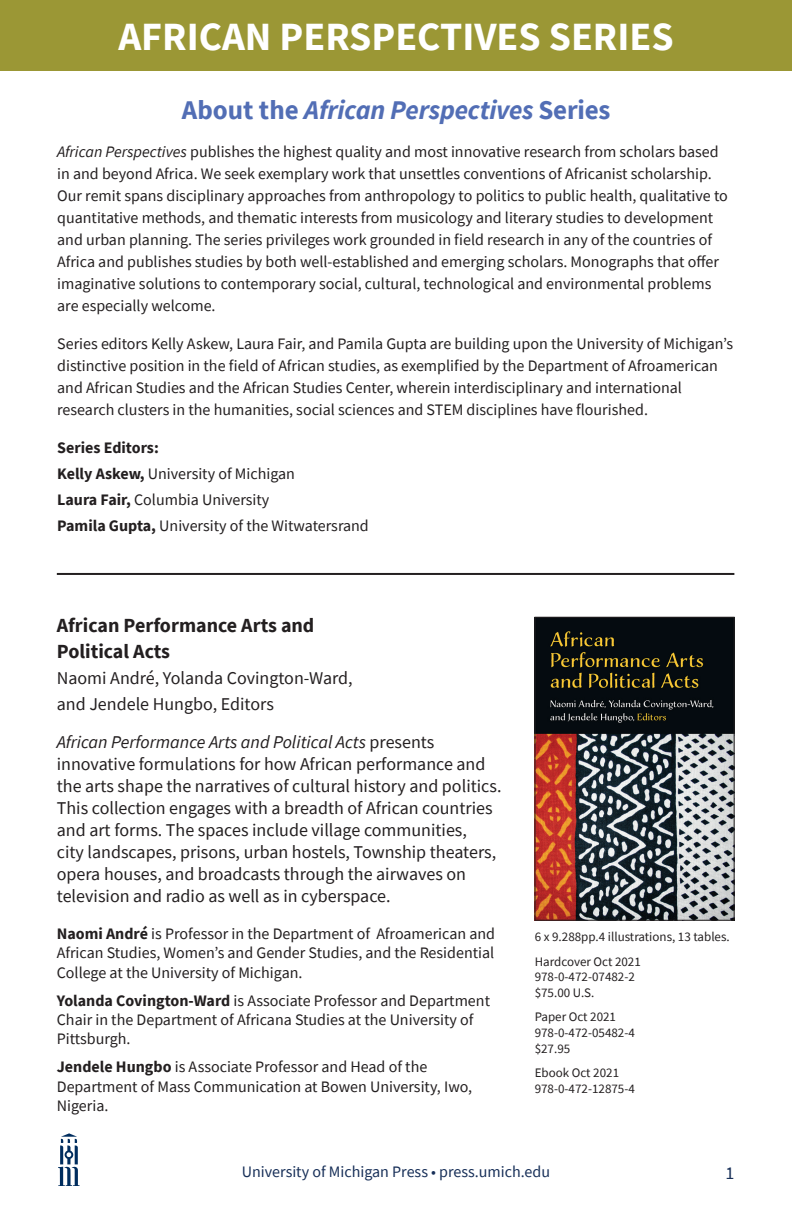
<style>
.page{position:relative;width:792px;height:1224px;background:#fff}
.page>*{position:absolute;margin:0;border:0;box-sizing:border-box;transform-origin:0 0}
.t1{font:700 40px "Source Sans Pro";color:#fff}
.pt-alt{font:italic 700 27px "Source Sans Pro";letter-spacing:-.01em;color:#526eb5}
.ct{font:700 20px/26px "Source Sans Pro";color:#231f20}
.au{font:18px/22px "Source Sans Pro";color:#231f20}
.t2{font:18px "Source Sans Pro";color:#172f58}
.bio{font:16px/22px "Source Sans Pro";color:#231f20}
.t3{font:16px "Source Sans Pro";color:#172f58}
.t4{font:700 16px "Source Sans Pro";color:#231f20}
.enf{font:13px "Source Sans Pro";color:#231f20}
.en{font:13px "Source Sans Pro";color:#231f20}
.s1{font-style:normal}
.s2{font-style:italic}
.s3{font-weight:700}
</style>
<div class="page">
<div style="left:0;top:0;width:792px;height:71px;background:#9b9735"></div>
<svg style="left:58px;top:1133px;width:22px;height:53px"></svg>
<img style="left:537px;top:619px;width:195px;height:300px">
<div style="left:535px;top:617px;width:199px;height:304px;border:1px solid #231f20"></div>
<hr style="left:57px;top:573px;width:677px;height:2px;background:#231f20">
<p class="t1" style="left:118px;top:9px;width:557px">AFRICAN PERSPECTIVES SERIES</p>
<p class="pt-alt" style="left:182px;top:92px;width:430px"><span class="s1">About the</span> African Perspectives <span class="s1">Series</span></p>
<p class="bio" style="left:57px;top:141px;width:672px"><span class="s2">African Perspectives</span> publishes the highest quality and most innovative research from scholars based in and beyond Africa. We seek exemplary work that unsettles conventions of Africanist scholarship.<br>Our remit spans disciplinary approaches from anthropology to politics to public health, qualitative to quantitative methods, and thematic interests from musicology and literary studies to development and urban planning. The series privileges work grounded in field research in any of the countries of Africa and publishes studies by both well-established and emerging scholars. Monographs that offer imaginative solutions to contemporary social, cultural, technological and environmental problems are especially welcome.</p>
<p class="bio" style="left:57px;top:333px;width:677px">Series editors Kelly Askew, Laura Fair, and Pamila Gupta are building upon the University of Michigan’s distinctive position in the field of African studies, as exemplified by the Department of Afroamerican and African Studies and the African Studies Center, wherein interdisciplinary and international research clusters in the humanities, social sciences and STEM disciplines have flourished.</p>
<p class="t4" style="left:57px;top:437px;width:103px">Series Editors:</p>
<p class="bio" style="left:57px;top:463px;width:239px"><span class="s3">Kelly Askew,</span> University of Michigan</p>
<p class="bio" style="left:57px;top:489px;width:214px"><span class="s3">Laura Fair,</span> Columbia University</p>
<p class="bio" style="left:57px;top:515px;width:313px"><span class="s3">Pamila Gupta,</span> University of the Witwatersrand</p>
<p class="ct" style="left:57px;top:612px;width:259px">African Performance Arts and<br>Political Acts</p>
<p class="au" style="left:57px;top:665px;width:297px;line-height:26px">Naomi André, Yolanda Covington-Ward, and Jendele Hungbo, Editors</p>
<p class="au" style="left:57px;top:731px;width:446px"><span class="s2">African Performance Arts and Political Acts</span> presents innovative formulations for how African performance and the arts shape the narratives of cultural history and politics.<br>This collection engages with a breadth of African countries and art forms. The spaces include village communities,<br>city landscapes, prisons, urban hostels, Township theaters, opera houses, and broadcasts through the airwaves on television and radio as well as in cyberspace.</p>
<p class="bio" style="left:57px;top:924px;width:440px;line-height:19.2px;text-align:justify"><span class="s3">Naomi André</span> is Professor in the Department of Afroamerican and African Studies, Women’s and Gender Studies, and the Residential College at the University of Michigan.</p>
<p class="bio" style="left:57px;top:991px;width:435px;line-height:19.2px"><span class="s3">Yolanda Covington-Ward</span> is Associate Professor and Department<br>Chair in the Department of Africana Studies at the University of<br>Pittsburgh.</p>
<p class="bio" style="left:57px;top:1057px;width:417px;line-height:19.2px"><span class="s3">Jendele Hungbo</span> is Associate Professor and Head of the<br>Department of Mass Communication at Bowen University, Iwo,<br>Nigeria.</p>
<p class="enf" style="left:535px;top:928px;width:197px">6 x 9.288pp.4 illustrations, 13 tables.</p>
<p class="enf" style="left:535px;top:953px;width:108px">Hardcover Oct 2021</p>
<p class="en" style="left:535px;top:969px;width:102px">978-0-472-07482-2</p>
<p class="en" style="left:535px;top:984px;width:61px">$75.00 U.S.</p>
<p class="enf" style="left:535px;top:1009px;width:83px">Paper Oct 2021</p>
<p class="en" style="left:535px;top:1024px;width:102px">978-0-472-05482-4</p>
<p class="en" style="left:535px;top:1040px;width:37px">$27.95</p>
<p class="enf" style="left:535px;top:1065px;width:86px">Ebook Oct 2021</p>
<p class="en" style="left:535px;top:1080px;width:102px">978-0-472-12875-4</p>
<p class="t3" style="left:242px;top:1162px;width:310px">University of Michigan Press • press.umich.edu</p>
<p class="t2" style="left:725px;top:1161px;width:10px">1</p>
</div>
